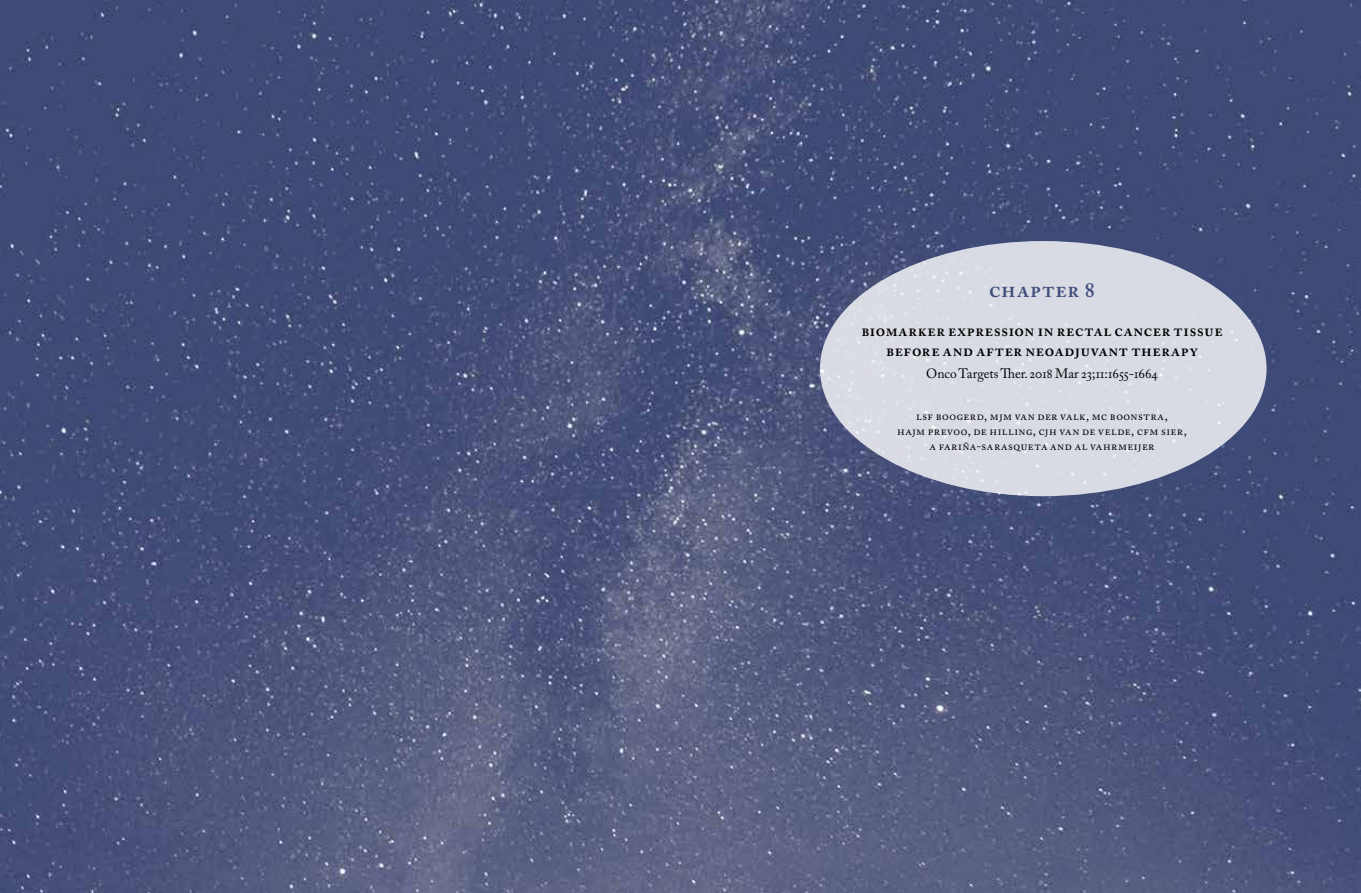
<style>
.page{position:relative;width:1361px;height:893px;background:#fff}
.page>*{position:absolute;margin:0;border:0;box-sizing:border-box;transform-origin:0 0}
.t1{font:600 22.5px "Adobe Caslon Pro";letter-spacing:.035em;color:#414e7e}
.t2{font:600 16.5px/19.5px "Adobe Caslon Pro";letter-spacing:.035em;color:#000;text-align:center}
.t3{font:13.5px "Adobe Caslon Pro";color:#000}
.t4{font:12px/15px "Adobe Caslon Pro";letter-spacing:.04em;color:#000;text-align:center}
</style>
<div class="page">
<img style="left:0;top:0;width:1361px;height:893px">
<div style="left:820px;top:241px;width:446px;height:255px;background:#d8dbe4;border-radius:50%"></div>
<h1 class="t1" style="left:989px;top:276px;width:107px">chapter 8</h1>
<h2 class="t2" style="left:861px;top:321px;width:363px">biomarker expression in rectal cancer tissue before and after neoadjuvant therapy</h2>
<p class="t3" style="left:926px;top:366px;width:233px">Onco Targets Ther. 2018 Mar 23;11:1655-1664</p>
<p class="t4" style="left:897px;top:409px;width:291px">lsf Boogerd, mjm van der Valk, mc Boonstra,<br>hajm Prevoo, de Hilling, cjh van de Velde, cfm Sier,<br>A Fariña-Sarasqueta and al Vahrmeijer</p>
</div>
